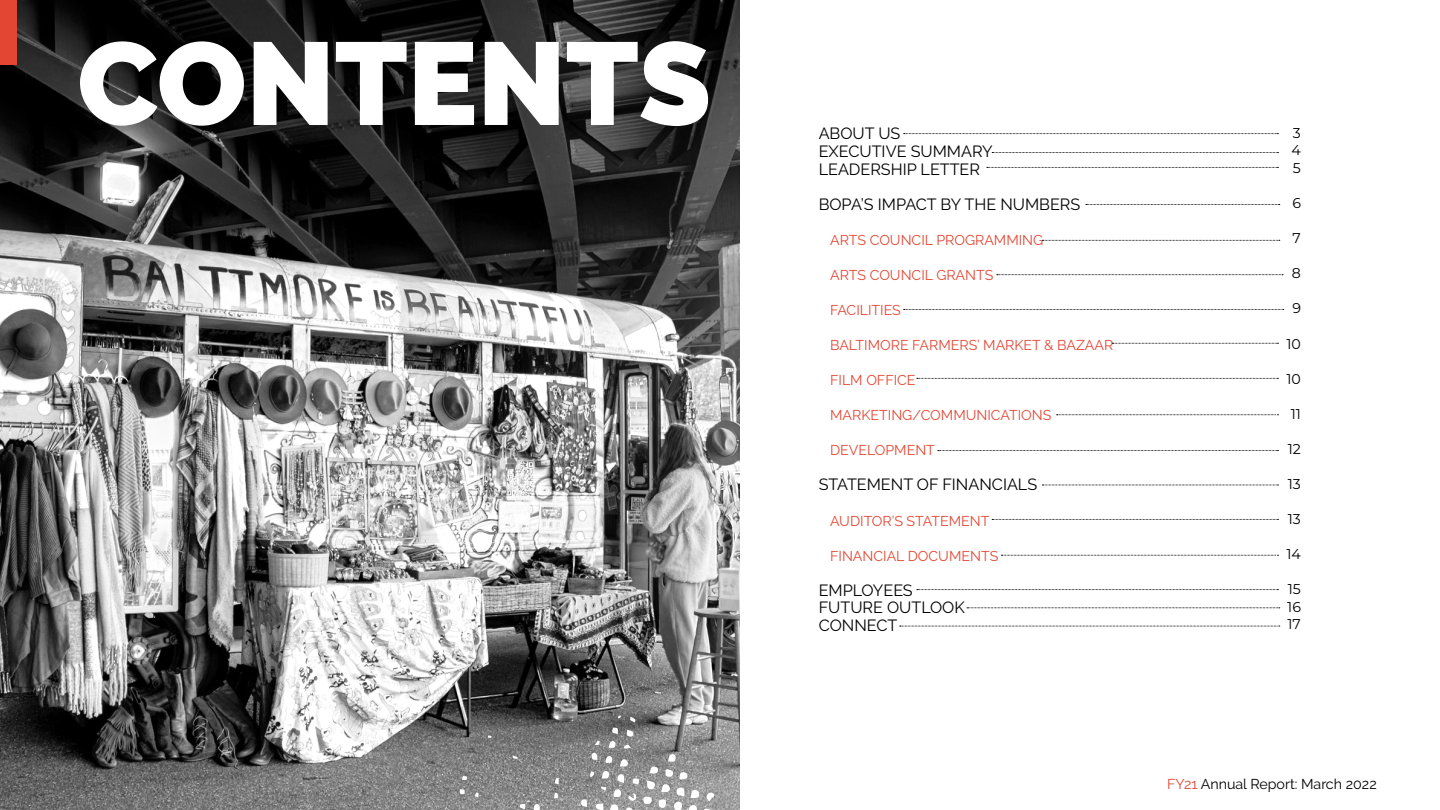
<style>
.page{position:relative;width:1440px;height:810px;background:#fff}
.page>*{position:absolute;margin:0;border:0;box-sizing:border-box;transform-origin:0 0}
.t1{font:100 117px "Raleway";color:#fff}
.t2{font:16.2px "Raleway";color:#000}
.t3{font:14.25px "Raleway";color:#000}
.t4{font:14.17px "Raleway";color:#e44634}
.t5{font:14.17px "Montserrat";color:#000}
.s1{color:#e44634}
</style>
<div class="page">
<img style="left:0;top:0;width:740px;height:810px">
<div style="left:0;top:0;width:17px;height:65px;background:#e44634"></div>
<svg style="left:904px;top:133px;width:374px;height:1px"></svg>
<svg style="left:992px;top:152px;width:286px;height:1px"></svg>
<svg style="left:987px;top:167px;width:291px;height:1px"></svg>
<svg style="left:1086px;top:204px;width:194px;height:1px"></svg>
<svg style="left:1042px;top:240px;width:238px;height:1px"></svg>
<svg style="left:997px;top:274px;width:286px;height:1px"></svg>
<svg style="left:904px;top:309px;width:380px;height:1px"></svg>
<svg style="left:1112px;top:343px;width:166px;height:1px"></svg>
<svg style="left:917px;top:378px;width:361px;height:1px"></svg>
<svg style="left:1057px;top:414px;width:221px;height:1px"></svg>
<svg style="left:938px;top:450px;width:340px;height:1px"></svg>
<svg style="left:1042px;top:485px;width:236px;height:1px"></svg>
<svg style="left:992px;top:519px;width:286px;height:1px"></svg>
<svg style="left:1001px;top:555px;width:277px;height:1px"></svg>
<svg style="left:917px;top:589px;width:361px;height:1px"></svg>
<svg style="left:967px;top:608px;width:313px;height:1px"></svg>
<svg style="left:900px;top:626px;width:380px;height:1px"></svg>
<svg style="left:393px;top:686px;width:347px;height:124px"></svg>
<p class="t1" style="left:77px;top:-10px;width:635px">CONTENTS</p>
<p class="t2" style="left:819px;top:124px;width:83px">ABOUT US</p>
<p class="t2" style="left:819px;top:142px;width:176px">EXECUTIVE SUMMARY</p>
<p class="t2" style="left:819px;top:159px;width:163px">LEADERSHIP LETTER</p>
<p class="t2" style="left:819px;top:195px;width:263px">BOPA’S IMPACT BY THE NUMBERS</p>
<p class="t4" style="left:830px;top:232px;width:215px">ARTS COUNCIL PROGRAMMING</p>
<p class="t4" style="left:830px;top:267px;width:165px">ARTS COUNCIL GRANTS</p>
<p class="t4" style="left:830px;top:302px;width:72px">FACILITIES</p>
<p class="t4" style="left:830px;top:337px;width:285px">BALTIMORE FARMERS’ MARKET &amp; BAZAAR</p>
<p class="t4" style="left:830px;top:372px;width:87px">FILM OFFICE</p>
<p class="t4" style="left:830px;top:407px;width:223px">MARKETING/COMMUNICATIONS</p>
<p class="t4" style="left:830px;top:442px;width:106px">DEVELOPMENT</p>
<p class="t2" style="left:819px;top:475px;width:220px">STATEMENT OF FINANCIALS</p>
<p class="t4" style="left:830px;top:512px;width:161px">AUDITOR’S STATEMENT</p>
<p class="t4" style="left:830px;top:547px;width:170px">FINANCIAL DOCUMENTS</p>
<p class="t2" style="left:819px;top:581px;width:96px">EMPLOYEES</p>
<p class="t2" style="left:819px;top:598px;width:148px">FUTURE OUTLOOK</p>
<p class="t2" style="left:819px;top:616px;width:80px">CONNECT</p>
<p class="t5" style="left:1293px;top:123px;width:9px">3</p>
<p class="t5" style="left:1292px;top:141px;width:11px">4</p>
<p class="t5" style="left:1293px;top:158px;width:10px">5</p>
<p class="t5" style="left:1292px;top:193px;width:10px">6</p>
<p class="t5" style="left:1293px;top:228px;width:10px">7</p>
<p class="t5" style="left:1292px;top:264px;width:11px">8</p>
<p class="t5" style="left:1292px;top:299px;width:10px">9</p>
<p class="t5" style="left:1286px;top:334px;width:16px">10</p>
<p class="t5" style="left:1286px;top:369px;width:16px">10</p>
<p class="t5" style="left:1291px;top:404px;width:12px">11</p>
<p class="t5" style="left:1288px;top:439px;width:15px">12</p>
<p class="t5" style="left:1288px;top:474px;width:15px">13</p>
<p class="t5" style="left:1288px;top:509px;width:15px">13</p>
<p class="t5" style="left:1287px;top:544px;width:16px">14</p>
<p class="t5" style="left:1288px;top:579px;width:15px">15</p>
<p class="t5" style="left:1287px;top:597px;width:15px">16</p>
<p class="t5" style="left:1288px;top:615px;width:15px">17</p>
<p class="t3" style="left:1167px;top:776px;width:211px"><span class="s1">FY21</span> Annual Report: March 2022</p>
</div>
